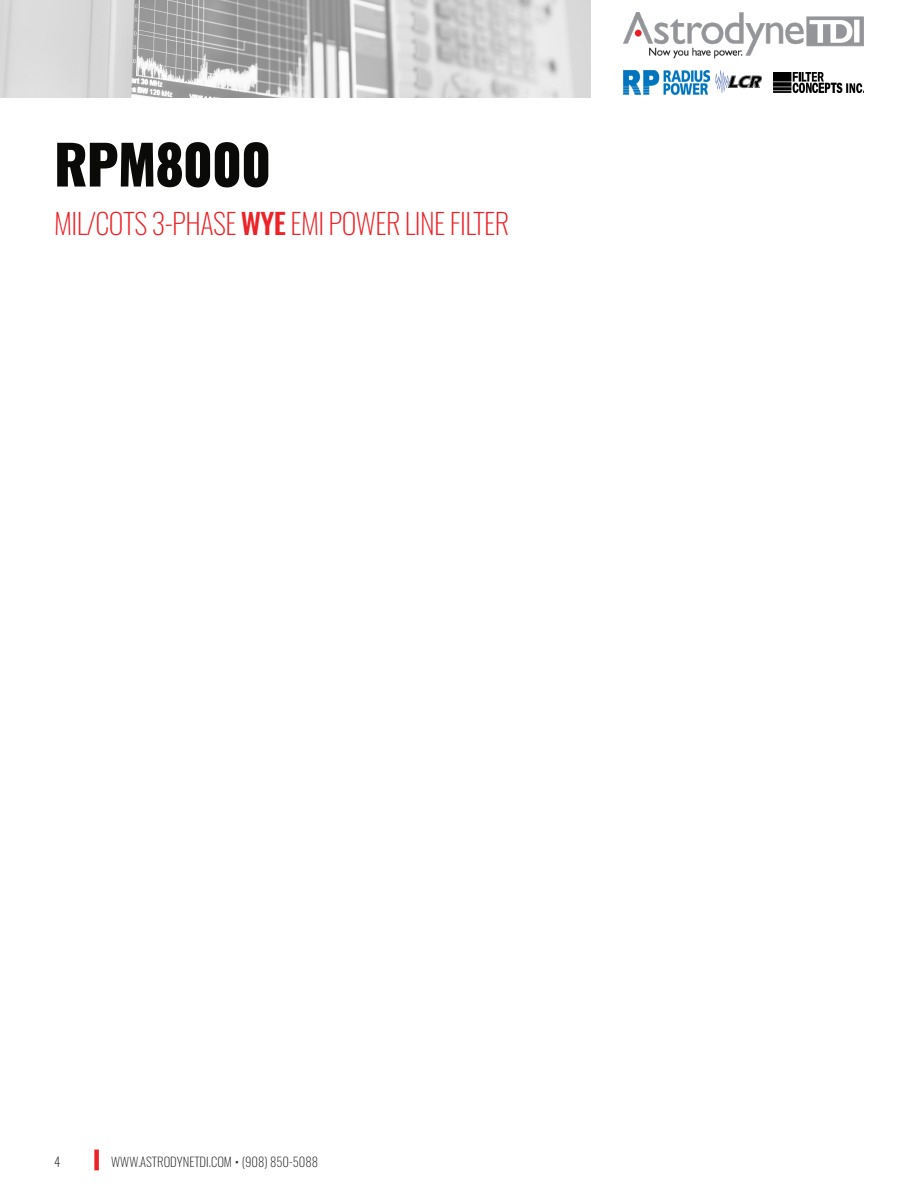
<style>
.page{position:relative;width:918px;height:1188px;background:#fff}
.page>*{position:absolute;margin:0;border:0;box-sizing:border-box;transform-origin:0 0}
.Page_Header_-_Blue{font:800 54px "Oswald";letter-spacing:-.02em;color:#0a0a09}
.Page_Header_-_Blue-2{font:200 28.5px "Oswald";letter-spacing:-.02em;color:#ec2329}
.Top_Right_Address{font:200 12.75px "Oswald";color:#231f20}
.Page_Number_-_Align{font:200 12.75px "Oswald";color:#231f20}
.s1{font-weight:500}
.s2{font-weight:800}
</style>
<div class="page">
<img style="left:0;top:0;width:591px;height:97px">
<div style="left:94px;top:1150px;width:5px;height:20px;background:#ec2329"></div>
<img style="left:624px;top:13px;width:240px;height:46px">
<img style="left:716px;top:71px;width:46px;height:22px">
<img style="left:773px;top:72px;width:91px;height:20px">
<img style="left:624px;top:71px;width:86px;height:23px">
<p class="Page_Header_-_Blue" style="left:54px;top:136px;width:219px">RPM8000</p>
<p class="Page_Header_-_Blue-2" style="left:54px;top:198px;width:457px">MIL/COTS 3-PHASE <span class="s1">WYE</span> EMI POWER LINE FILTER</p>
<p class="Page_Number_-_Align" style="left:54px;top:1151px;width:8px">4</p>
<p class="Top_Right_Address" style="left:111px;top:1151px;width:208px">WWW.ASTRODYNETDI.COM <span class="s2">·</span> (908) 850-5088</p>
</div>
